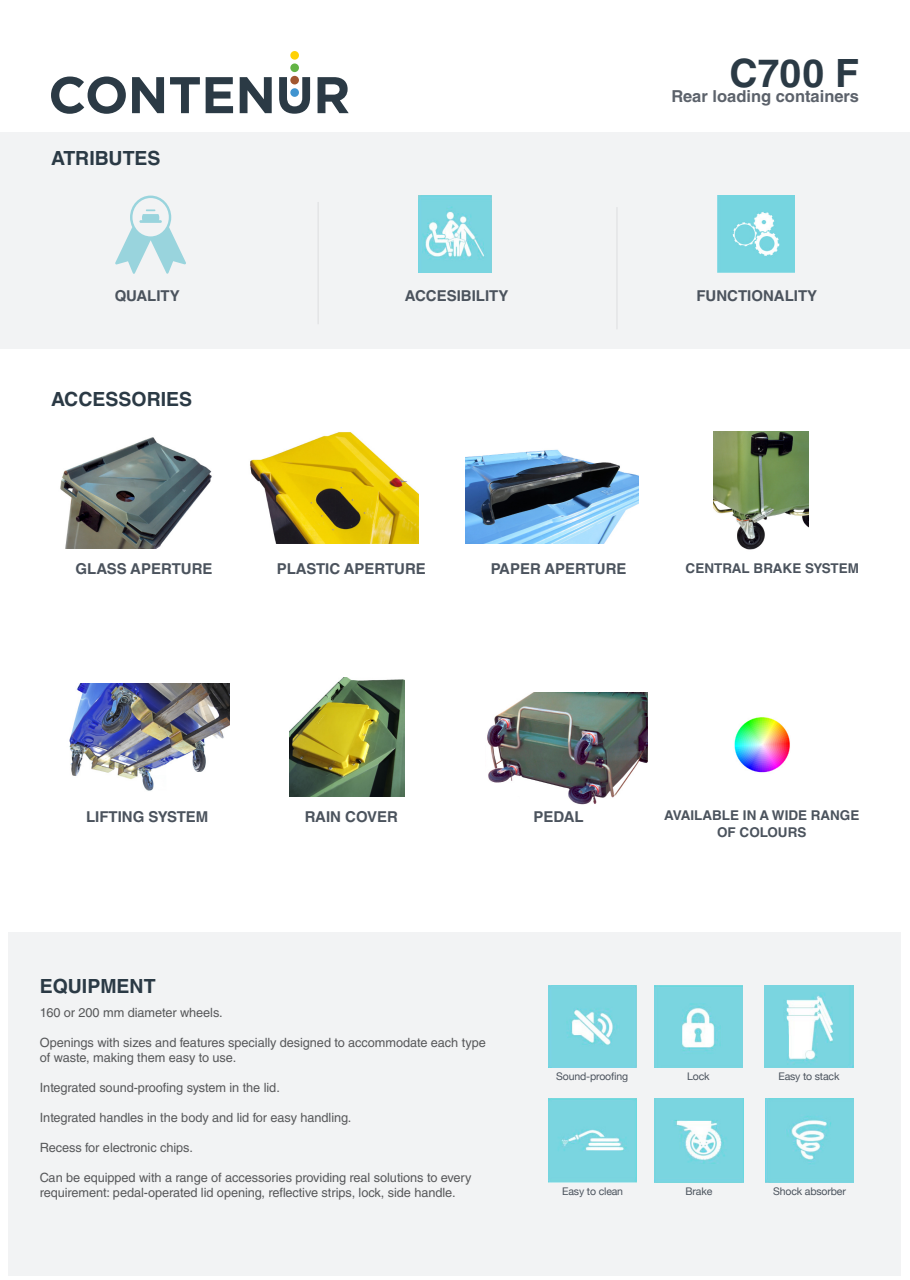
<style>
.page{position:relative;width:910px;height:1280px;background:#fff}
.page>*{position:absolute;margin:0;border:0;box-sizing:border-box;transform-origin:0 0}
.t1{font:700 39px "Helvetica LT Std";color:#2b3a45}
.t2{font:700 19.5px "Helvetica LT Std";color:#2b3a45}
.t3{font:700 16.5px "Helvetica LT Std";color:#5c626b}
.t4{font:700 15px "Helvetica LT Std";color:#4b535d}
.t5{font:700 13.5px/16.2px "Helvetica LT Std";color:#4b535d;text-align:center}
.t6{font:12.75px/15px "Helvetica LT Std";letter-spacing:-.005em;color:#57585a}
.t7{font:10.5px "Helvetica Neue";letter-spacing:-.015em;color:#4b535d}
</style>
<div class="page">
<svg style="left:51px;top:77px;width:75px;height:37px"></svg>
<svg style="left:132px;top:77px;width:32px;height:36px"></svg>
<svg style="left:170px;top:77px;width:30px;height:36px"></svg>
<svg style="left:206px;top:77px;width:27px;height:36px"></svg>
<svg style="left:240px;top:77px;width:32px;height:36px"></svg>
<svg style="left:318px;top:77px;width:31px;height:36px"></svg>
<svg style="left:279px;top:77px;width:31px;height:37px"></svg>
<div style="left:290px;top:63px;width:9px;height:9px;background:#63b445;border-radius:50%"></div>
<div style="left:290px;top:51px;width:9px;height:9px;background:#fed105;border-radius:50%"></div>
<div style="left:290px;top:88px;width:9px;height:9px;background:#4194d0;border-radius:50%"></div>
<div style="left:0;top:133px;width:910px;height:216px;background:#f2f3f4"></div>
<div style="left:9px;top:932px;width:892px;height:344px;background:#f2f3f4"></div>
<img style="left:418px;top:196px;width:74px;height:76px">
<hr style="left:617px;top:207px;width:1px;height:122px;background:#dcdddf">
<img style="left:466px;top:449px;width:173px;height:95px">
<img style="left:654px;top:985px;width:88px;height:82px">
<img style="left:549px;top:985px;width:87px;height:82px">
<img style="left:765px;top:985px;width:88px;height:82px">
<img style="left:487px;top:693px;width:160px;height:112px">
<img style="left:713px;top:431px;width:95px;height:119px">
<img style="left:69px;top:684px;width:161px;height:107px">
<hr style="left:318px;top:202px;width:1px;height:122px;background:#dcdddf">
<img style="left:289px;top:677px;width:116px;height:119px">
<img style="left:250px;top:432px;width:168px;height:112px">
<img style="left:60px;top:437px;width:152px;height:112px">
<img style="left:655px;top:1098px;width:88px;height:85px">
<img style="left:549px;top:1098px;width:88px;height:85px">
<img style="left:766px;top:1098px;width:87px;height:85px">
<svg style="left:115px;top:196px;width:71px;height:78px"></svg>
<hr style="left:139px;top:220px;width:23px;height:3px;background:#99d4dd">
<img style="left:734px;top:717px;width:56px;height:56px">
<img style="left:718px;top:196px;width:76px;height:76px">
<p class="t2" style="left:51px;top:146px;width:111px">ATRIBUTES</p>
<p class="t4" style="left:115px;top:287px;width:66px">QUALITY</p>
<p class="t4" style="left:405px;top:287px;width:105px">ACCESIBILITY</p>
<p class="t2" style="left:51px;top:387px;width:143px">ACCESSORIES</p>
<p class="t1" style="left:729px;top:49px;width:131px">C700 F</p>
<p class="t3" style="left:672px;top:86px;width:189px">Rear loading containers</p>
<p class="t4" style="left:696px;top:287px;width:122px">FUNCTIONALITY</p>
<p class="t4" style="left:76px;top:560px;width:138px">GLASS APERTURE</p>
<p class="t4" style="left:277px;top:560px;width:151px">PLASTIC APERTURE</p>
<p class="t4" style="left:491px;top:560px;width:137px">PAPER APERTURE</p>
<p class="t5" style="left:686px;top:560px;width:175px">CENTRAL BRAKE SYSTEM</p>
<p class="t4" style="left:86px;top:807px;width:124px">LIFTING SYSTEM</p>
<p class="t5" style="left:664px;top:807px;width:197px">AVAILABLE IN A WIDE RANGE<br>OF COLOURS</p>
<p class="t4" style="left:305px;top:807px;width:95px">RAIN COVER</p>
<p class="t4" style="left:533px;top:807px;width:52px">PEDAL</p>
<p class="t2" style="left:40px;top:974px;width:117px">EQUIPMENT</p>
<p class="t6" style="left:40px;top:1005px;width:184px">160 or 200 mm diameter wheels.</p>
<p class="t6" style="left:40px;top:1035px;width:448px">Openings with sizes and features specially designed to accommodate each type of waste, making them easy to use.</p>
<p class="t6" style="left:40px;top:1080px;width:242px">Integrated sound-proofing system in the lid.</p>
<p class="t6" style="left:40px;top:1110px;width:313px">Integrated handles in the body and lid for easy handling.</p>
<p class="t6" style="left:40px;top:1140px;width:155px">Recess for electronic chips.</p>
<p class="t6" style="left:40px;top:1170px;width:433px">Can be equipped with a range of accessories providing real solutions to every requirement: pedal-operated lid opening, reflective strips, lock, side handle.</p>
<p class="t7" style="left:556px;top:1070px;width:73px">Sound-proofing</p>
<p class="t7" style="left:687px;top:1070px;width:24px">Lock</p>
<p class="t7" style="left:778px;top:1070px;width:63px">Easy to stack</p>
<p class="t7" style="left:562px;top:1185px;width:62px">Easy to clean</p>
<p class="t7" style="left:686px;top:1185px;width:28px">Brake</p>
<p class="t7" style="left:773px;top:1185px;width:74px">Shock absorber</p>
</div>
